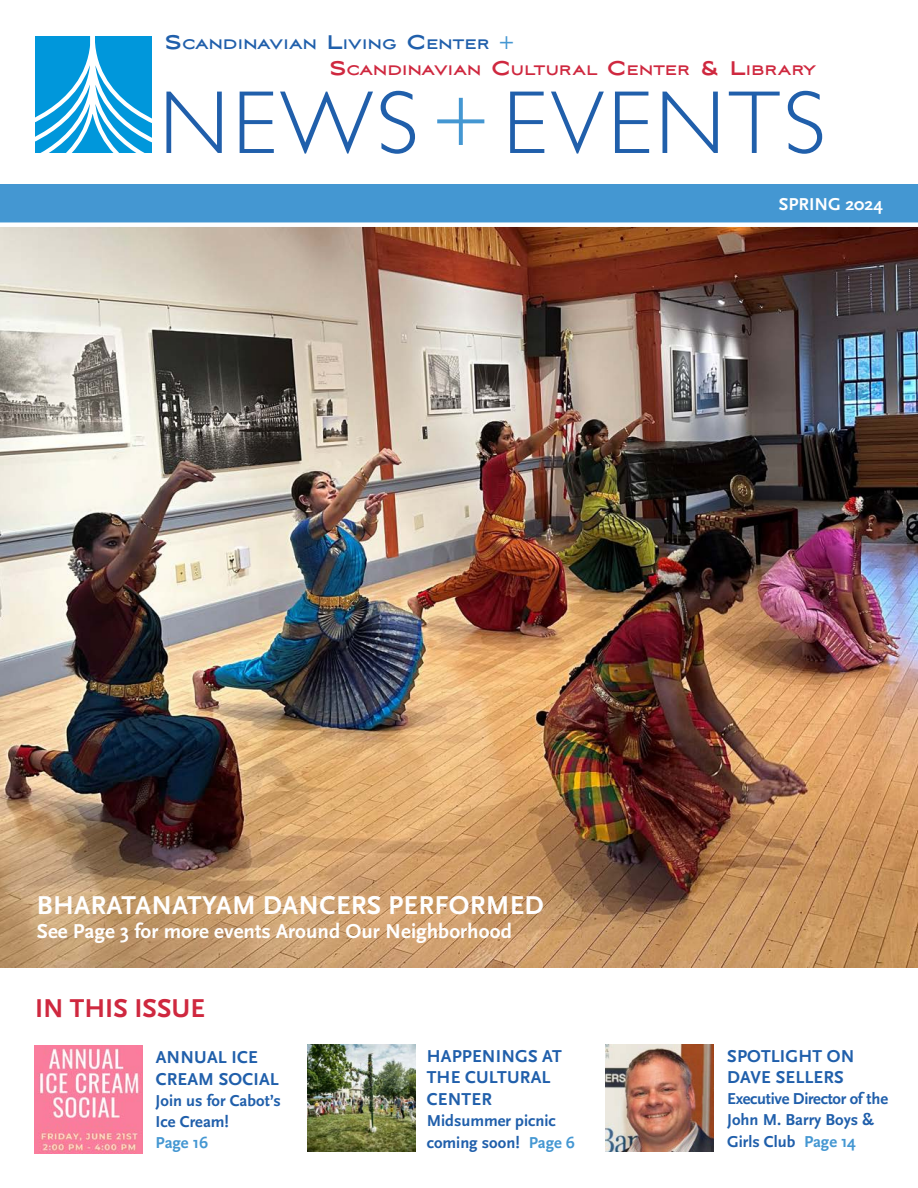
<style>
.page{position:relative;width:918px;height:1188px;background:#fff}
.page>*{position:absolute;margin:0;border:0;box-sizing:border-box;transform-origin:0 0}
.t1{font:300 90px "Gill Sans";letter-spacing:.04em;color:#205fab}
.t2{font:700 27px "Scala Sans Pro";letter-spacing:.01em;color:#fff}
.t3{font:700 27px "Scala Sans Pro";color:#cf283f}
.t4{font:700 21px "Scala Sans Pro";color:#fff}
.t5{font:700 18px/21.6px "Scala Sans Pro";letter-spacing:.01em;color:#205fab}
.t6{font:700 18px "Scala Sans Pro";color:#fff}
.t7{font:700 17.25px "Aviano Sans";letter-spacing:.015em;color:#cf283f}
.t8{font:700 17.25px "Aviano Sans";letter-spacing:.015em;color:#205fab}
.t9{font:700 16.5px/21.3px "Scala Sans Pro";color:#205fab}
.t10{font:700 16.5px "Scala Sans Pro";color:#4497d2}
.s1{font-size:24.6px}
.s2{font-family:"Scala Sans Pro";font-weight:400;font-size:27px;color:#fff}
.s3{color:#4497d2}
</style>
<div class="page">
<img style="left:0;top:227px;width:918px;height:740px">
<svg style="left:35px;top:36px;width:117px;height:117px"></svg>
<div style="left:0;top:184px;width:918px;height:41px;background:#4497d2"></div>
<img style="left:605px;top:1044px;width:108px;height:108px">
<img style="left:34px;top:1046px;width:108px;height:108px">
<img style="left:307px;top:1044px;width:108px;height:108px">
<div style="left:0;top:222px;width:918px;height:5px;background:#fff"></div>
<p class="t8" style="left:165px;top:34px;width:351px"><span class="s1">S</span>CANDINAVIAN <span class="s1">L</span>IVING <span class="s1">C</span> ENTER <span class="s2">+</span></p>
<p class="t7" style="left:330px;top:59px;width:488px"><span class="s1">S</span>CANDINAVIAN <span class="s1">C</span> ULTURAL <span class="s1">C</span> ENTER <span class="s1">&amp; L</span>IBRARY</p>
<p class="t1" style="left:159px;top:53px;width:668px">NEWS <span class="s3">+</span> EVENTS</p>
<p class="t6" style="left:779px;top:194px;width:104px">SPRING 2024</p>
<p class="t2" style="left:37px;top:889px;width:508px">BHARATANATYAM DANCERS PERFORMED</p>
<p class="t4" style="left:37px;top:919px;width:477px">See Page 3 for more events Around Our Neighborhood</p>
<p class="t3" style="left:35px;top:993px;width:171px">IN THIS ISSUE</p>
<p class="t5" style="left:156px;top:1047px;width:125px">ANNUAL ICE<br>CREAM SOCIAL</p>
<p class="t9" style="left:156px;top:1090px;width:127px">Join us for Cabot’s<br>Ice Cream!</p>
<p class="t10" style="left:156px;top:1133px;width:54px">Page 16</p>
<p class="t5" style="left:427px;top:1045px;width:137px">HAPPENINGS AT<br>THE CULTURAL<br>CENTER</p>
<p class="t9" style="left:427px;top:1110px;width:150px">Midsummer picnic coming soon! <span class="s3">Page 6</span></p>
<p class="t5" style="left:727px;top:1045px;width:129px">SPOTLIGHT ON<br>DAVE SELLERS</p>
<p class="t9" style="left:727px;top:1088px;width:163px">Executive Director of the<br>John M. Barry Boys &amp;<br>Girls Club <span class="s3">Page 14</span></p>
</div>
